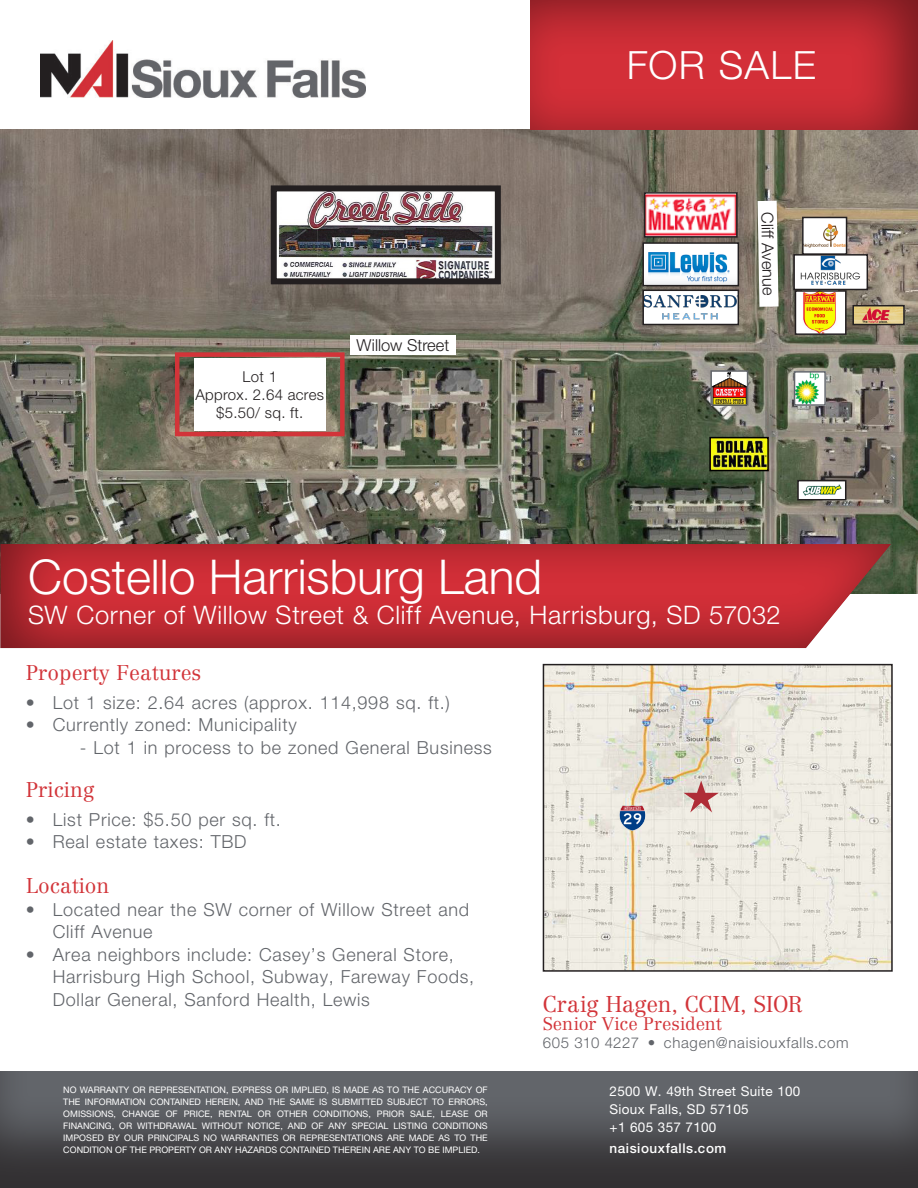
<style>
.page{position:relative;width:918px;height:1188px;background:#fff}
.page>*{position:absolute;margin:0;border:0;box-sizing:border-box;transform-origin:0 0}
.t1{font:300 48px "Helvetica Neue LT Std";color:#fff}
.t2{font:300 39px "Helvetica Neue LT Std";letter-spacing:.035em;color:#fff}
.t3{font:300 25.5px "Helvetica Neue LT Std";letter-spacing:.025em;color:#fff}
.t4{font:300 22.5px "Centennial LT Std";letter-spacing:-.01em;color:#d23439}
.Subhead{font:300 21px "Centennial LT Std";color:#d23439}
.t5{font:300 18px/22.5px "Helvetica Neue LT Std";letter-spacing:.04em;color:#62656a}
.t6{font:300 18px "Centennial LT Std";letter-spacing:-.005em;color:#d23439}
.t7{font:300 16.5px "Helvetica Neue LT Std";color:#231f20}
.t8{font:300 15px "Helvetica Neue LT Std";letter-spacing:.045em;color:#62656a}
.t9{font:300 15px/18px "Helvetica Neue LT Std";letter-spacing:.02em;color:#231f20;text-align:center}
.t10{font:13.5px "Helvetica Neue LT Std";letter-spacing:.02em;color:#fff}
.t11{font:500 13.5px "Helvetica Neue LT Std";letter-spacing:.04em;color:#fff}
.t12{font:9px/12.1px "Helvetica Neue LT Std";color:#fff;text-align:justify}
</style>
<div class="page">
<img style="left:0;top:130px;width:918px;height:464px">
<img style="left:546px;top:667px;width:344px;height:302px">
<div style="left:543px;top:664px;width:350px;height:308px;border:2px solid #231f20"></div>
<img style="left:41px;top:40px;width:324px;height:58px">
<svg style="left:683px;top:781px;width:36px;height:32px"></svg>
<img style="left:619px;top:805px;width:26px;height:26px">
<div style="left:350px;top:336px;width:106px;height:19px;background:#fff"></div>
<svg style="left:758px;top:201px;width:21px;height:106px"></svg>
<div style="left:175px;top:352px;width:170px;height:84px;border:4px solid #d23439"></div>
<div style="left:194px;top:358px;width:131px;height:72px;background:#fff"></div>
<img style="left:713px;top:373px;width:32px;height:30px">
<div style="left:710px;top:370px;width:38px;height:36px;border:2px solid #62656a"></div>
<img style="left:797px;top:374px;width:26px;height:29px">
<div style="left:794px;top:371px;width:32px;height:35px;border:2px solid #62656a"></div>
<img style="left:800px;top:483px;width:43px;height:14px">
<div style="left:797px;top:480px;width:49px;height:20px;border:2px solid #231f20"></div>
<img style="left:712px;top:440px;width:54px;height:28px">
<div style="left:709px;top:437px;width:60px;height:34px;border:2px solid #000"></div>
<div style="left:0;top:1070px;width:918px;height:118px;background:#231f20;opacity:.75"></div>
<div style="left:529px;top:0;width:389px;height:131px;background:#231f20;opacity:.51"></div>
<div style="left:0;top:542px;width:893px;height:111px;background:#231f20;opacity:.5"></div>
<div style="left:795px;top:291px;width:51px;height:43px;background:#fff"></div>
<img style="left:803px;top:293px;width:33px;height:39px">
<div style="left:795px;top:290px;width:52px;height:45px;border:2px solid #231f20"></div>
<img style="left:855px;top:308px;width:47px;height:14px">
<div style="left:852px;top:305px;width:53px;height:20px;border:2px solid #231f20"></div>
<img style="left:278px;top:192px;width:216px;height:85px">
<div style="left:271px;top:185px;width:230px;height:99px;border:6px solid #231f20"></div>
<img style="left:647px;top:195px;width:88px;height:40px">
<div style="left:644px;top:192px;width:94px;height:46px;border:2px solid #231f20"></div>
<div style="left:794px;top:255px;width:73px;height:34px;background:#fff"></div>
<img style="left:801px;top:257px;width:59px;height:28px">
<div style="left:793px;top:254px;width:75px;height:36px;border:2px solid #231f20"></div>
<div style="left:803px;top:217px;width:44px;height:37px;background:#fff"></div>
<img style="left:805px;top:224px;width:39px;height:24px">
<div style="left:802px;top:217px;width:45px;height:38px;border:2px solid #231f20"></div>
<div style="left:643px;top:290px;width:95px;height:35px;background:linear-gradient(to right,#fff,#fff)"></div>
<img style="left:645px;top:296px;width:91px;height:26px">
<div style="left:642px;top:290px;width:97px;height:35px;border:2px solid #231f20"></div>
<img style="left:645px;top:245px;width:91px;height:38px">
<div style="left:642px;top:242px;width:97px;height:44px;border:2px solid #231f20"></div>
<p class="t2" style="left:627px;top:41px;width:191px">FOR SALE</p>
<p class="t9" style="left:243px;top:367px;width:36px">Lot 1</p>
<p class="t9" style="left:196px;top:385px;width:130px">Approx. 2.64 acres $5.50/ sq. ft.</p>
<p class="t7" style="left:357px;top:335px;width:94px">Willow Street</p>
<p class="t7" style="left:777px;top:212px;width:85px;rotate:89deg">Cliff Avenue</p>
<p class="t1" style="left:28px;top:547px;width:515px">Costello Harrisburg Land</p>
<p class="t3" style="left:28px;top:600px;width:754px">SW Corner of Willow Street &amp; Cliff Avenue, Harrisburg, SD 57032</p>
<p class="Subhead" style="left:26px;top:660px;width:177px">Property Features</p>
<p class="t5" style="left:26px;top:691px;width:426px">• Lot 1 size: 2.64 acres (approx. 114,998 sq. ft.)</p>
<p class="t5" style="left:26px;top:713px;width:272px">• Currently zoned: Municipality</p>
<p class="t5" style="left:80px;top:736px;width:414px">- Lot 1 in process to be zoned General Business</p>
<p class="Subhead" style="left:26px;top:777px;width:70px">Pricing</p>
<p class="t5" style="left:26px;top:808px;width:257px">• List Price: $5.50 per sq. ft.</p>
<p class="t5" style="left:26px;top:830px;width:222px">• Real estate taxes: TBD</p>
<p class="Subhead" style="left:26px;top:873px;width:85px">Location</p>
<p class="t5" style="left:53px;top:898px;width:418px;text-indent:-27px">• Located near the SW corner of Willow Street and<br>Cliff Avenue</p>
<p class="t5" style="left:53px;top:943px;width:423px;text-indent:-27px">• Area neighbors include: Casey’s General Store,<br>Harrisburg High School, Subway, Fareway Foods,<br>Dollar General, Sanford Health, Lewis</p>
<p class="t4" style="left:543px;top:991px;width:262px">Craig Hagen, CCIM, SIOR</p>
<p class="t6" style="left:543px;top:1013px;width:180px">Senior Vice President</p>
<p class="t8" style="left:543px;top:1034px;width:307px">605 310 4227 • chagen@naisiouxfalls.com</p>
<p class="t12" style="left:63px;top:1083px;width:426px">NO WARRANTY OR REPRESENTATION, EXPRESS OR IMPLIED, IS MADE AS TO THE ACCURACY OF THE INFORMATION CONTAINED HEREIN, AND THE SAME IS SUBMITTED SUBJECT TO ERRORS, OMISSIONS, CHANGE OF PRICE, RENTAL OR OTHER CONDITIONS, PRIOR SALE, LEASE OR FINANCING, OR WITHDRAWAL WITHOUT NOTICE, AND OF ANY SPECIAL LISTING CONDITIONS IMPOSED BY OUR PRINCIPALS NO WARRANTIES OR REPRESENTATIONS ARE MADE AS TO THE CONDITION OF THE PROPERTY OR ANY HAZARDS CONTAINED THEREIN ARE ANY TO BE IMPLIED.</p>
<p class="t10" style="left:610px;top:1083px;width:192px">2500 W. 49th Street Suite 100</p>
<p class="t10" style="left:610px;top:1101px;width:141px">Sioux Falls, SD 57105</p>
<p class="t10" style="left:610px;top:1119px;width:108px">+1 605 357 7100</p>
<p class="t11" style="left:610px;top:1140px;width:118px">naisiouxfalls.com</p>
</div>
